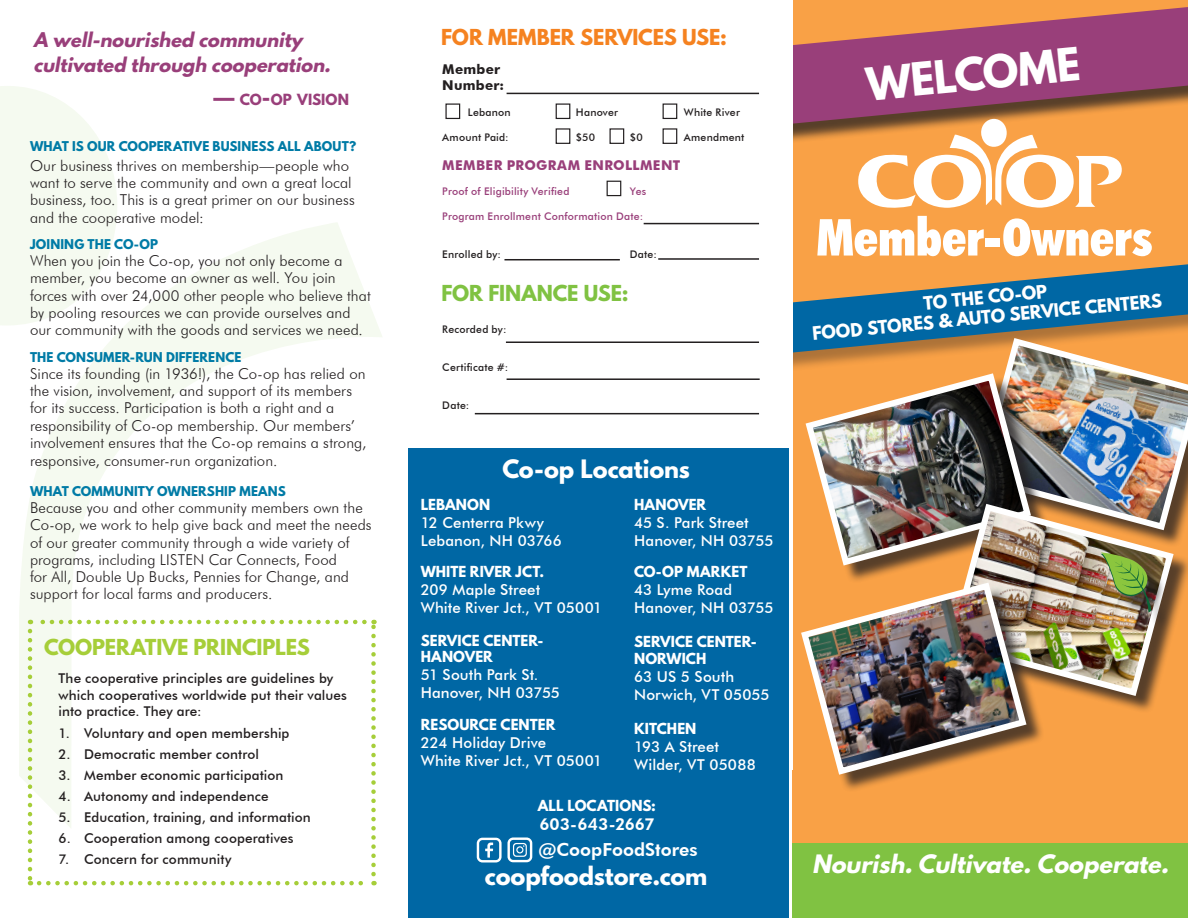
<style>
.page{position:relative;width:1188px;height:918px;background:#fff}
.page>*{position:absolute;margin:0;border:0;box-sizing:border-box;transform-origin:0 0}
.t1{font:900 condensed 51px "Futura BT";color:#fff}
.t2{font:700 40.5px "League Spartan";color:#fff}
.t3{font:700 22.5px "League Spartan";letter-spacing:-.005em;color:#fff}
.t4{font:italic 700 22.5px "League Spartan";color:#fff}
.t5{font:700 19.5px "League Spartan";letter-spacing:-.015em;color:#a6ce39}
.t6{font:700 19.5px "League Spartan";letter-spacing:-.01em;color:#f58220}
.t7{font:700 19.5px "League Spartan";letter-spacing:-.01em;color:#80c242}
.t8{font:italic 700 18px/25.2px "League Spartan";color:#993f7a}
.t9{font:800 18px "Futura BT";color:#fff}
.t10{font:700 16.5px "League Spartan";color:#fff}
.t11{font:800 16.5px "Futura BT";color:#fff}
.t12{font:300 15px/17.2px "Futura BT";letter-spacing:.005em;color:#231f20}
.t13{font:500 15px/18px "Futura BT";letter-spacing:.005em;color:#fff}
.t14{font:700 13.65px "League Spartan";letter-spacing:.005em;color:#993f7a}
.t15{font:500 13.5px/16.2px "Futura BT";letter-spacing:.01em;color:#231f20}
.t16{font:700 13.5px "League Spartan";letter-spacing:.005em;color:#fff}
.t17{font:700 13.5px "Futura BT";letter-spacing:.025em;color:#993f7a}
.t18{font:700 13.5px "Futura BT";letter-spacing:.015em;color:#231f20}
.t19{font:700 12px "League Spartan";letter-spacing:.01em;color:#007ba6}
.t20{font:500 10.5px "Futura BT";letter-spacing:.02em;color:#231f20}
.t21{font:500 10.5px "Futura BT";letter-spacing:.02em;color:#993f7a}
.s1{font-size:19.5px}
</style>
<div class="page">
<svg style="left:0;top:86px;width:117px;height:239px"></svg>
<svg style="left:19px;top:222px;width:363px;height:606px"></svg>
<div style="left:792px;top:0;width:396px;height:918px;background:#f9a146"></div>
<div style="left:713px;top:0;width:475px;height:149px;background:#231f20;opacity:.75"></div>
<svg style="left:793px;top:7px;width:395px;height:124px;fill:#993f7a"></svg>
<div style="left:793px;top:843px;width:395px;height:75px;background:#80c242"></div>
<svg style="left:28px;top:631px;width:4px;height:254px"></svg>
<svg style="left:39px;top:881px;width:336px;height:4px"></svg>
<svg style="left:371px;top:620px;width:5px;height:254px"></svg>
<svg style="left:30px;top:620px;width:334px;height:4px"></svg>
<div style="left:981px;top:119px;width:26px;height:28px;background:#fff;border-radius:50%"></div>
<svg style="left:858px;top:135px;width:264px;height:73px"></svg>
<div style="left:402px;top:0;width:391px;height:770px;background:#fff"></div>
<div style="left:607px;top:181px;width:14px;height:15px;border:1px solid #231f20"></div>
<div style="left:445px;top:103px;width:15px;height:16px;border:1px solid #231f20"></div>
<div style="left:556px;top:103px;width:14px;height:16px;border:1px solid #231f20"></div>
<div style="left:663px;top:103px;width:14px;height:16px;border:1px solid #231f20"></div>
<div style="left:556px;top:128px;width:14px;height:16px;border:1px solid #231f20"></div>
<div style="left:609px;top:128px;width:15px;height:16px;border:1px solid #231f20"></div>
<div style="left:663px;top:128px;width:14px;height:16px;border:1px solid #231f20"></div>
<hr style="left:507px;top:93px;width:252px;height:1px;background:#231f20">
<hr style="left:644px;top:223px;width:115px;height:1px;background:#231f20">
<hr style="left:504px;top:259px;width:116px;height:1px;background:#231f20">
<hr style="left:658px;top:258px;width:101px;height:2px;background:#231f20">
<hr style="left:506px;top:342px;width:253px;height:1px;background:#231f20">
<hr style="left:507px;top:378px;width:253px;height:2px;background:#231f20">
<hr style="left:475px;top:413px;width:284px;height:1px;background:#231f20">
<div style="left:408px;top:448px;width:380px;height:470px;background:#0067a4"></div>
<svg style="left:476px;top:837px;width:57px;height:26px"></svg>
<img style="left:748px;top:264px;width:440px;height:270px">
<div style="left:809px;top:377px;width:240px;height:207px;background:#231f20;opacity:.75"></div>
<img style="left:802px;top:370px;width:233px;height:199px">
<div style="left:952px;top:507px;width:236px;height:207px;background:#231f20;opacity:.75"></div>
<img style="left:945px;top:500px;width:232px;height:200px">
<div style="left:804px;top:586px;width:240px;height:207px;background:#231f20;opacity:.75"></div>
<img style="left:801px;top:579px;width:229px;height:199px">
<div style="left:1104px;top:555px;width:65px;height:75px;background:#231f20;opacity:.75"></div>
<img style="left:1101px;top:552px;width:50px;height:61px">
<p class="t8" style="left:34px;top:27px;width:303px">A well-nourished community cultivated through cooperation.</p>
<p class="t14" style="left:213px;top:89px;width:137px"><span class="s1">—</span> CO<span class="s1">-</span>OP VISION</p>
<p class="t19" style="left:30px;top:137px;width:328px">WHAT IS OUR COOPERATIVE BUSINESS ALL ABOUT?</p>
<p class="t12" style="left:30px;top:157px;width:326px">Our business thrives on membership—people who want to serve the community and own a great local business, too. This is a great primer on our business and the cooperative model:</p>
<p class="t19" style="left:30px;top:235px;width:129px">JOINING THE CO-OP</p>
<p class="t12" style="left:30px;top:252px;width:342px">When you join the Co-op, you not only become a member, you become an owner as well. You join forces with over 24,000 other people who believe that by pooling resources we can provide ourselves and our community with the goods and services we need.</p>
<p class="t19" style="left:30px;top:347px;width:213px">THE CONSUMER-RUN DIFFERENCE</p>
<p class="t12" style="left:30px;top:365px;width:338px">Since its founding (in 1936!), the Co-op has relied on the vision, involvement, and support of its members for its success. Participation is both a right and a responsibility of Co-op membership. Our members’ involvement ensures that the Co-op remains a strong, responsive, consumer-run organization.</p>
<p class="t19" style="left:30px;top:482px;width:257px">WHAT COMMUNITY OWNERSHIP MEANS</p>
<p class="t12" style="left:30px;top:499px;width:343px">Because you and other community members own the Co-op, we work to help give back and meet the needs of our greater community through a wide variety of programs, including LISTEN Car Connects, Food<br>for All, Double Up Bucks, Pennies for Change, and support for local farms and producers.</p>
<p class="t5" style="left:44px;top:632px;width:267px">COOPERATIVE PRINCIPLES</p>
<p class="t15" style="left:58px;top:670px;width:290px">The cooperative principles are guidelines by which cooperatives worldwide put their values into practice. They are:</p>
<p class="t15" style="left:58px;top:725px;width:233px">1. Voluntary and open membership</p>
<p class="t15" style="left:58px;top:746px;width:202px">2. Democratic member control</p>
<p class="t15" style="left:58px;top:767px;width:227px">3. Member economic participation</p>
<p class="t15" style="left:58px;top:788px;width:212px">4. Autonomy and independence</p>
<p class="t15" style="left:58px;top:809px;width:254px">5. Education, training, and information</p>
<p class="t15" style="left:58px;top:830px;width:237px">6. Cooperation among cooperatives</p>
<p class="t15" style="left:58px;top:851px;width:174px">7. Concern for community</p>
<p class="t6" style="left:441px;top:22px;width:287px">FOR MEMBER SERVICES USE:</p>
<p class="t18" style="left:442px;top:61px;width:59px">Member</p>
<p class="t18" style="left:442px;top:77px;width:63px">Number:</p>
<p class="t20" style="left:468px;top:105px;width:44px">Lebanon</p>
<p class="t20" style="left:576px;top:105px;width:44px">Hanover</p>
<p class="t20" style="left:684px;top:105px;width:58px">White River</p>
<p class="t20" style="left:442px;top:131px;width:68px">Amount Paid:</p>
<p class="t20" style="left:576px;top:131px;width:21px">$50</p>
<p class="t20" style="left:630px;top:131px;width:14px">$0</p>
<p class="t20" style="left:684px;top:131px;width:62px">Amendment</p>
<p class="t17" style="left:442px;top:157px;width:239px">MEMBER PROGRAM ENROLLMENT</p>
<p class="t21" style="left:442px;top:185px;width:129px">Proof of Eligibility Verified</p>
<p class="t21" style="left:630px;top:185px;width:18px">Yes</p>
<p class="t21" style="left:442px;top:210px;width:202px">Program Enrollment Conformation Date:</p>
<p class="t20" style="left:442px;top:248px;width:60px">Enrolled by:</p>
<p class="t20" style="left:630px;top:248px;width:28px">Date:</p>
<p class="t7" style="left:442px;top:278px;width:188px">FOR FINANCE USE:</p>
<p class="t20" style="left:442px;top:323px;width:66px">Recorded by:</p>
<p class="t20" style="left:442px;top:361px;width:67px">Certificate #:</p>
<p class="t20" style="left:442px;top:399px;width:28px">Date:</p>
<p class="t3" style="left:503px;top:451px;width:189px">Co-op Locations</p>
<p class="t16" style="left:421px;top:494px;width:71px">LEBANON</p>
<p class="t13" style="left:421px;top:513px;width:143px">12 Centerra Pkwy<br>Lebanon, NH 03766</p>
<p class="t16" style="left:421px;top:561px;width:125px">WHITE RIVER JCT.</p>
<p class="t13" style="left:421px;top:581px;width:121px">209 Maple Street</p>
<p class="t13" style="left:421px;top:599px;width:183px">White River Jct., VT 05001</p>
<p class="t16" style="left:421px;top:629px;width:124px">SERVICE CENTER-</p>
<p class="t16" style="left:421px;top:646px;width:74px">HANOVER</p>
<p class="t13" style="left:421px;top:665px;width:119px">51 South Park St.</p>
<p class="t13" style="left:421px;top:683px;width:141px">Hanover, NH 03755</p>
<p class="t16" style="left:421px;top:714px;width:136px">RESOURCE CENTER</p>
<p class="t13" style="left:421px;top:734px;width:127px">224 Holiday Drive</p>
<p class="t13" style="left:421px;top:752px;width:183px">White River Jct., VT 05001</p>
<p class="t16" style="left:634px;top:494px;width:74px">HANOVER</p>
<p class="t13" style="left:634px;top:513px;width:141px">45 S. Park Street<br>Hanover, NH 03755</p>
<p class="t16" style="left:634px;top:561px;width:115px">CO-OP MARKET</p>
<p class="t13" style="left:634px;top:581px;width:100px">43 Lyme Road</p>
<p class="t13" style="left:634px;top:599px;width:141px">Hanover, NH 03755</p>
<p class="t16" style="left:634px;top:631px;width:124px">SERVICE CENTER-</p>
<p class="t16" style="left:634px;top:647px;width:74px">NORWICH</p>
<p class="t13" style="left:634px;top:667px;width:102px">63 US 5 South</p>
<p class="t13" style="left:634px;top:685px;width:137px">Norwich, VT 05055</p>
<p class="t16" style="left:634px;top:718px;width:64px">KITCHEN</p>
<p class="t13" style="left:634px;top:737px;width:87px">193 A Street</p>
<p class="t13" style="left:634px;top:755px;width:123px">Wilder, VT 05088</p>
<p class="t16" style="left:538px;top:794px;width:120px">ALL LOCATIONS:</p>
<p class="t11" style="left:539px;top:814px;width:117px">603-643-2667</p>
<p class="t9" style="left:538px;top:839px;width:161px">@CoopFoodStores</p>
<p class="t3" style="left:485px;top:858px;width:224px">coopfoodstore.com</p>
<p class="t2" style="left:864px;top:52px;width:216px;rotate:-5deg">WELCOME</p>
<p class="t1" style="left:816px;top:206px;width:338px">Member-Owners</p>
<p class="t10" style="left:922px;top:290px;width:126px;rotate:-5deg">TO THE CO-OP</p>
<p class="t10" style="left:811px;top:319px;width:353px;rotate:-5deg">FOOD STORES &amp; AUTO SERVICE CENTERS</p>
<p class="t4" style="left:812px;top:846px;width:364px">Nourish.Cultivate.Cooperate.</p>
</div>
